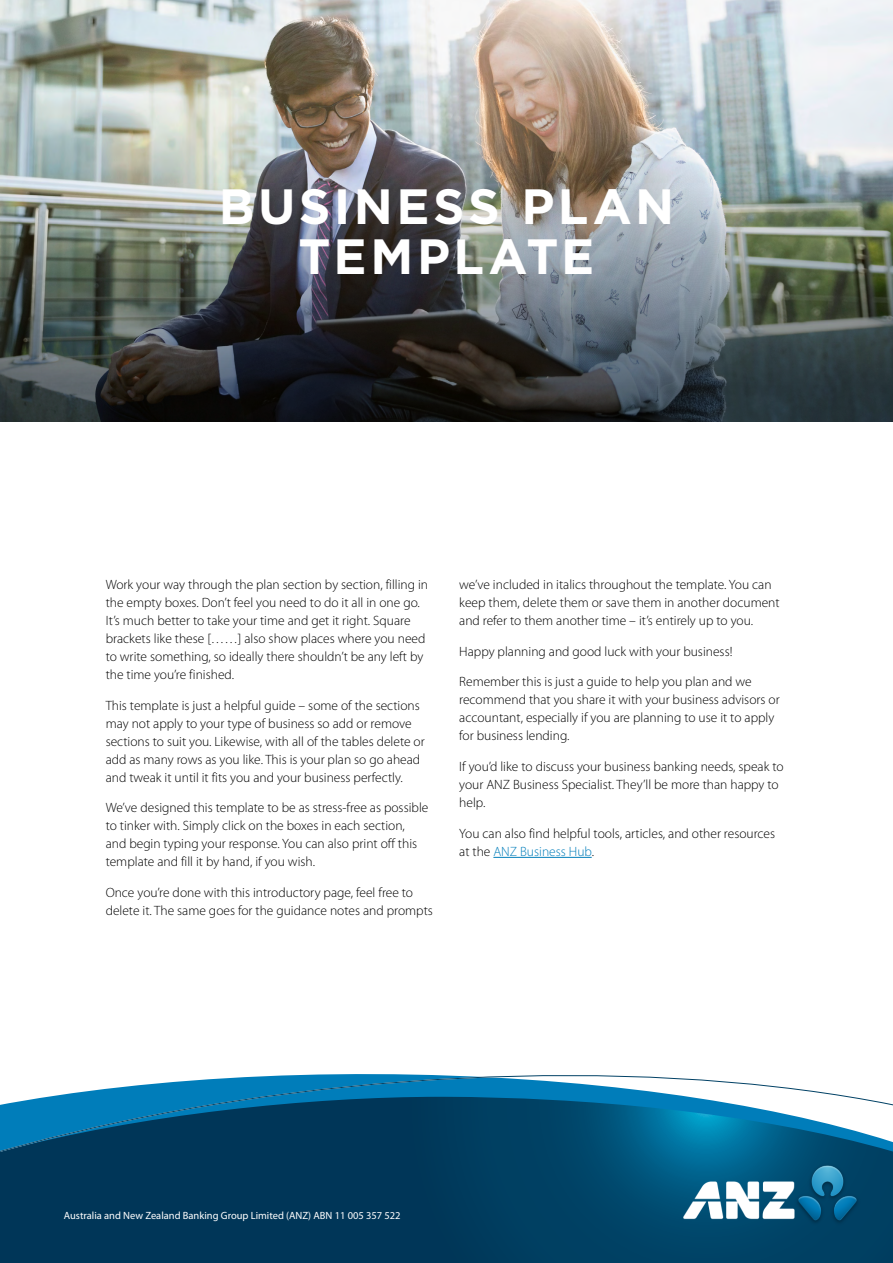
<style>
.page{position:relative;width:893px;height:1263px;background:#fff}
.page>*{position:absolute;margin:0;border:0;box-sizing:border-box;transform-origin:0 0}
.t1{font:700 49.5px/49.5px "Gotham";letter-spacing:.065em;color:#fff;text-align:center}
.t2{font:300 13.5px/18px "Myriad Pro";color:#000}
.t3{font:10.5px "Myriad Pro";color:#fff}
.s1{color:#007dba}
</style>
<div class="page">
<svg style="left:0;top:1172px;width:893px;height:91px;background:#00395c"></svg>
<svg style="left:0;top:1074px;width:893px;height:98px"></svg>
<img style="left:0;top:0;width:893px;height:102px">
<img style="left:0;top:102px;width:893px;height:320px">
<hr style="left:493px;top:857px;width:99px;height:1px;background:#007dba">
<img style="left:649px;top:1162px;width:240px;height:77px">
<h1 class="t1" style="left:219px;top:182px;width:457px">BUSINESS PLAN<br>TEMPLATE</h1>
<p class="t2" style="left:106px;top:576px;width:324px">Work your way through the plan section by section, filling in the empty boxes. Don’t feel you need to do it all in one go.<br>It’s much better to take your time and get it right. Square brackets like these [……] also show places where you need to write something, so ideally there shouldn’t be any left by the time you’re finished.</p>
<p class="t2" style="left:106px;top:696px;width:321px">This template is just a helpful guide – some of the sections may not apply to your type of business so add or remove sections to suit you. Likewise, with all of the tables delete or add as many rows as you like. This is your plan so go ahead and tweak it until it fits you and your business perfectly.</p>
<p class="t2" style="left:106px;top:799px;width:324px">We’ve designed this template to be as stress-free as possible to tinker with. Simply click on the boxes in each section, and begin typing your response. You can also print off this template and fill it by hand, if you wish.</p>
<p class="t2" style="left:106px;top:884px;width:329px">Once you’re done with this introductory page, feel free to delete it. The same goes for the guidance notes and prompts</p>
<p class="t2" style="left:459px;top:576px;width:322px">we’ve included in italics throughout the template. You can keep them, delete them or save them in another document and refer to them another time – it’s entirely up to you.</p>
<p class="t2" style="left:459px;top:642px;width:275px">Happy planning and good luck with your business!</p>
<p class="t2" style="left:459px;top:673px;width:322px">Remember this is just a guide to help you plan and we recommend that you share it with your business advisors or accountant, especially if you are planning to use it to apply for business lending.</p>
<p class="t2" style="left:459px;top:758px;width:326px">If you’d like to discuss your business banking needs, speak to your ANZ Business Specialist. They’ll be more than happy to help.</p>
<p class="t2" style="left:459px;top:825px;width:317px">You can also find helpful tools, articles, and other resources at the <span class="s1">ANZ Business Hub</span>.</p>
<p class="t3" style="left:64px;top:1210px;width:338px">Australia and New Zealand Banking Group Limited (ANZ) ABN 11 005 357 522</p>
</div>
